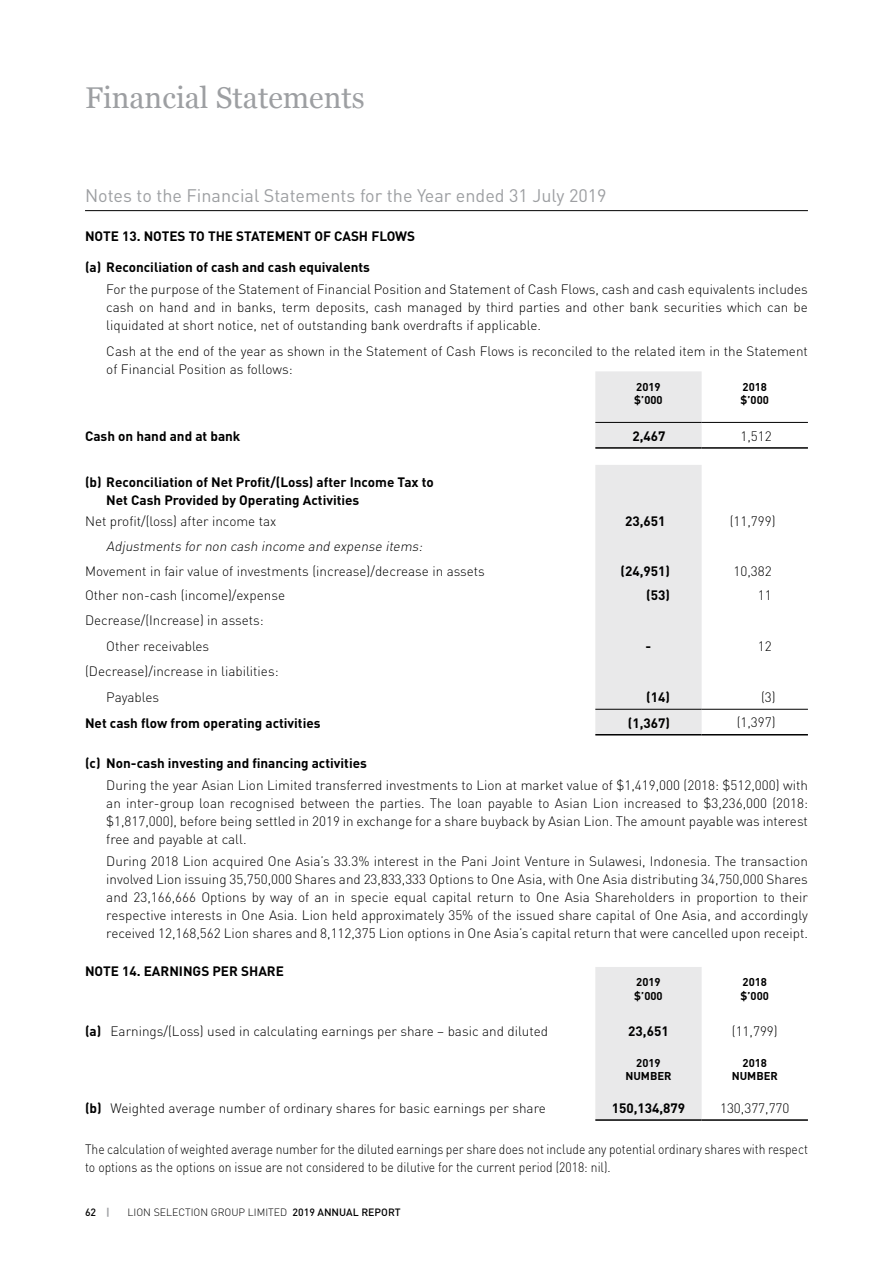
<style>
.page{position:relative;width:893px;height:1263px;background:#fff}
.page>*{position:absolute;margin:0;border:0;box-sizing:border-box;transform-origin:0 0}
.t1{font:30px "Georgia";color:#9d9fa2}
.t2{font:18px "DIN";color:#9d9fa2}
.t3{font:300 13.5px/18px "DIN";color:#000}
.t4{font:700 13.5px/18px "DIN";color:#000}
.t5{font:300 13.5px/18px "DIN";color:#000;scale:.9 1}
.t6{font:italic 300 13.5px "DIN";color:#000}
.t7{font:700 11.25px/13.5px "DIN";color:#000}
.t8{font:300 10.5px "DIN";color:#000}
.t9{font:500 10.5px "DIN";color:#000}
.s1{font-weight:700}
.s2{font-weight:700;color:#9d9fa2}
.s3{font-weight:500}
</style>
<div class="page">
<hr style="left:85px;top:210px;width:723px;height:1px;background:#000">
<div style="left:595px;top:465px;width:107px;height:269px;background:#e9e9ea"></div>
<hr style="left:595px;top:734px;width:107px;height:1px;background:#000">
<hr style="left:702px;top:734px;width:106px;height:1px;background:#000">
<hr style="left:595px;top:709px;width:107px;height:1px;background:#000">
<hr style="left:702px;top:709px;width:106px;height:1px;background:#000">
<div style="left:595px;top:371px;width:107px;height:76px;background:#e9e9ea"></div>
<hr style="left:595px;top:447px;width:107px;height:2px;background:#000">
<hr style="left:702px;top:447px;width:106px;height:2px;background:#000">
<hr style="left:595px;top:422px;width:107px;height:1px;background:#000">
<hr style="left:702px;top:422px;width:106px;height:1px;background:#000">
<div style="left:595px;top:967px;width:107px;height:152px;background:#e9e9ea"></div>
<hr style="left:595px;top:1119px;width:107px;height:2px;background:#000">
<hr style="left:702px;top:1119px;width:106px;height:2px;background:#000">
<h1 class="t1" style="left:85px;top:75px;width:281px">Financial Statements</h1>
<h2 class="t2" style="left:85px;top:184px;width:523px">Notes to the Financial Statements for the Year ended 31 July 2019</h2>
<p class="t4" style="left:85px;top:226px;width:332px">NOTE 13. NOTES TO THE STATEMENT OF CASH FLOWS</p>
<p class="t4" style="left:85px;top:257px;width:286px">(a) Reconciliation of cash and cash equivalents</p>
<p class="t3" style="left:106px;top:280px;width:703px;text-align:justify">For the purpose of the Statement of Financial Position and Statement of Cash Flows, cash and cash equivalents includes cash on hand and in banks, term deposits, cash managed by third parties and other bank securities which can be liquidated at short notice, net of outstanding bank overdrafts if applicable.</p>
<p class="t3" style="left:106px;top:342px;width:703px">Cash at the end of the year as shown in the Statement of Cash Flows is reconciled to the related item in the Statement of Financial Position as follows:</p>
<p class="t7" style="left:634px;top:379px;width:30px">2019 $’000</p>
<p class="t7" style="left:741px;top:379px;width:30px">2018 $’000</p>
<p class="t4" style="left:85px;top:426px;width:157px">Cash on hand and at bank</p>
<p class="t4" style="left:632px;top:426px;width:35px">2,467</p>
<p class="t3" style="left:740px;top:427px;width:33px">1,512</p>
<p class="t4" style="left:106px;top:472px;width:329px;text-indent:-21px">(b) Reconciliation of Net Profit/(Loss) after Income Tax to<br>Net Cash Provided by Operating Activities</p>
<p class="t3" style="left:85px;top:512px;width:193px">Net profit/(loss) after income tax</p>
<p class="t4" style="left:625px;top:511px;width:42px">23,651</p>
<p class="t3" style="left:730px;top:512px;width:47px">(11,799)</p>
<p class="t6" style="left:106px;top:538px;width:321px">Adjustments for non cash income and expense items:</p>
<p class="t3" style="left:85px;top:561px;width:401px">Movement in fair value of investments (increase)/decrease in assets</p>
<p class="t4" style="left:620px;top:561px;width:51px">(24,951)</p>
<p class="t3" style="left:734px;top:561px;width:40px">10,382</p>
<p class="t3" style="left:85px;top:586px;width:202px">Other non-cash (income)/expense</p>
<p class="t4" style="left:646px;top:586px;width:25px">(53)</p>
<p class="t3" style="left:758px;top:586px;width:15px">11</p>
<p class="t3" style="left:106px;top:608px;width:159px;line-height:25.5px;text-indent:-21px">Decrease/(Increase) in assets:<br>Other receivables</p>
<p class="t4" style="left:646px;top:637px;width:7px">-</p>
<p class="t3" style="left:758px;top:637px;width:15px">12</p>
<p class="t3" style="left:106px;top:659px;width:174px;line-height:25.5px;text-indent:-21px">(Decrease)/increase in liabilities:<br>Payables</p>
<p class="t4" style="left:646px;top:688px;width:25px">(14)</p>
<p class="t3" style="left:761px;top:688px;width:16px">(3)</p>
<p class="t4" style="left:85px;top:713px;width:237px">Net cash flow from operating activities</p>
<p class="t4" style="left:628px;top:713px;width:44px">(1,367)</p>
<p class="t3" style="left:737px;top:713px;width:40px">(1,397)</p>
<p class="t4" style="left:85px;top:753px;width:283px">(c) Non-cash investing and financing activities</p>
<p class="t3" style="left:106px;top:776px;width:703px;text-align:justify">During the year Asian Lion Limited transferred investments to Lion at market value of $1,419,000 (2018: $512,000) with an inter-group loan recognised between the parties. The loan payable to Asian Lion increased to $3,236,000 (2018: $1,817,000), before being settled in 2019 in exchange for a share buyback by Asian Lion. The amount payable was interest free and payable at call.</p>
<p class="t3" style="left:106px;top:852px;width:703px;text-align:justify">During 2018 Lion acquired One Asia’s 33.3% interest in the Pani Joint Venture in Sulawesi, Indonesia. The transaction involved Lion issuing 35,750,000 Shares and 23,833,333 Options to One Asia, with One Asia distributing 34,750,000 Shares and 23,166,666 Options by way of an in specie equal capital return to One Asia Shareholders in proportion to their respective interests in One Asia. Lion held approximately 35% of the issued share capital of One Asia, and accordingly received 12,168,562 Lion shares and 8,112,375 Lion options in One Asia’s capital return that were cancelled upon receipt.</p>
<p class="t4" style="left:85px;top:961px;width:200px">NOTE 14. EARNINGS PER SHARE</p>
<p class="t7" style="left:634px;top:975px;width:30px">2019 $’000</p>
<p class="t7" style="left:741px;top:975px;width:30px">2018 $’000</p>
<p class="t3" style="left:85px;top:1022px;width:464px"><span class="s1">(a)</span> Earnings/(Loss) used in calculating earnings per share – basic and diluted</p>
<p class="t4" style="left:628px;top:1022px;width:42px">23,651</p>
<p class="t3" style="left:732px;top:1022px;width:47px">(11,799)</p>
<p class="t7" style="left:625px;top:1056px;width:48px;text-align:center">2019<br>NUMBER</p>
<p class="t7" style="left:732px;top:1056px;width:48px;text-align:center">2018<br>NUMBER</p>
<p class="t3" style="left:85px;top:1099px;width:462px"><span class="s1">(b)</span> Weighted average number of ordinary shares for basic earnings per share</p>
<p class="t4" style="left:612px;top:1098px;width:75px">150,134,879</p>
<p class="t3" style="left:720px;top:1099px;width:71px">130,377,770</p>
<p class="t5" style="left:85px;top:1140px;width:805px">The calculation of weighted average number for the diluted earnings per share does not include any potential ordinary shares with respect to options as the options on issue are not considered to be dilutive for the current period (2018: nil).</p>
<p class="t9" style="left:85px;top:1206px;width:26px">62 <span class="s2">|</span></p>
<p class="t8" style="left:128px;top:1206px;width:275px">LION SELECTION GROUP LIMITED <span class="s3">2019 ANNUAL REPORT</span></p>
</div>
